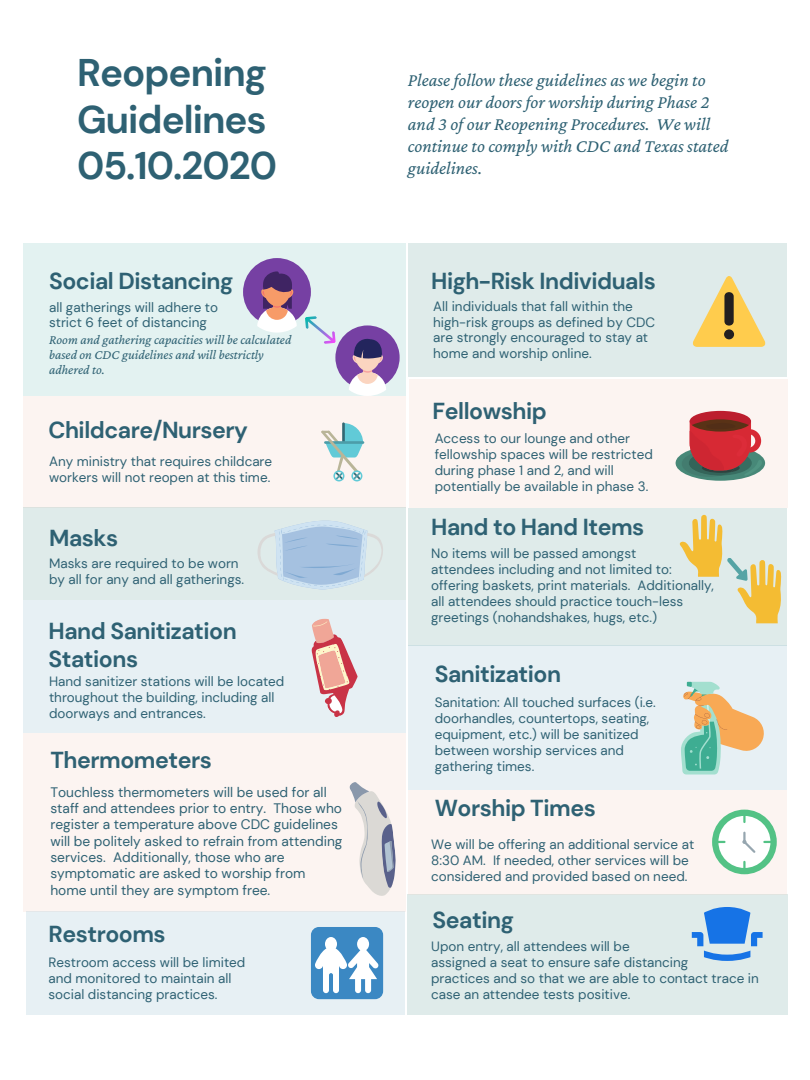
<style>
.page{position:relative;width:810px;height:1080px;background:#fff}
.page>*{position:absolute;margin:0;border:0;box-sizing:border-box;transform-origin:0 0}
.t1{font:700 38.5px/46.2px "DM Sans";letter-spacing:-.025em;color:#2e6173}
.t2{font:700 23.06px/27.6px "DM Sans";letter-spacing:-.02em;color:#2e6173}
.t3{font:italic 18.62px/22.1px "Crimson Pro";color:#2e6173}
.t4{font:13.75px/16.3px "DM Sans";color:#2e6173}
.t5{font:13.5px/15.9px "DM Sans";color:#2e6173}
.t6{font:italic 13.5px/14.8px "Crimson Pro";color:#2e6173}
</style>
<div class="page">
<div style="left:409px;top:379px;width:379px;height:129px;background:#fcf4f1"></div>
<div style="left:23px;top:601px;width:382px;height:132px;background:#e7f0f4"></div>
<div style="left:23px;top:244px;width:382px;height:152px;background:#e3f2f1"></div>
<div style="left:243px;top:258px;width:68px;height:68px;background:#7640a3;border-radius:50%"></div>
<svg style="left:257px;top:270px;width:143px;height:126px"></svg>
<svg style="left:311px;top:618px;width:47px;height:99px"></svg>
<div style="left:23px;top:396px;width:382px;height:112px;background:#fcf4f1"></div>
<hr style="left:324px;top:441px;width:40px;height:3px;background:#4c9da9">
<svg style="left:321px;top:422px;width:42px;height:59px"></svg>
<div style="left:23px;top:733px;width:382px;height:178px;background:#fcf4f1"></div>
<svg style="left:349px;top:782px;width:47px;height:114px"></svg>
<div style="left:676px;top:445px;width:89px;height:36px;background:#478878;border-radius:50%"></div>
<svg style="left:682px;top:411px;width:80px;height:66px"></svg>
<div style="left:408px;top:244px;width:379px;height:133px;background:#dfebea"></div>
<svg style="left:693px;top:276px;width:73px;height:71px"></svg>
<div style="left:408px;top:508px;width:379px;height:137px;background:#dfebea"></div>
<svg style="left:680px;top:515px;width:101px;height:108px"></svg>
<div style="left:408px;top:645px;width:379px;height:145px;background:#e7f0f4"></div>
<svg style="left:681px;top:682px;width:83px;height:93px"></svg>
<div style="left:23px;top:508px;width:382px;height:92px;background:#dfebea"></div>
<svg style="left:258px;top:521px;width:125px;height:69px"></svg>
<div style="left:408px;top:894px;width:380px;height:121px;background:#dfebea"></div>
<svg style="left:692px;top:907px;width:71px;height:54px"></svg>
<div style="left:26px;top:911px;width:379px;height:104px;background:#e7f0f4"></div>
<div style="left:311px;top:927px;width:72px;height:72px;background:#3b88c3;border-radius:8px"></div>
<svg style="left:315px;top:937px;width:64px;height:56px"></svg>
<div style="left:408px;top:790px;width:379px;height:104px;background:#fcf4f1"></div>
<div style="left:712px;top:810px;width:65px;height:64px;background:#53c285;border-radius:50%"></div>
<div style="left:718px;top:816px;width:52px;height:52px;background:#fff;border-radius:50%"></div>
<svg style="left:743px;top:816px;width:3px;height:6px"></svg>
<svg style="left:743px;top:862px;width:3px;height:6px"></svg>
<svg style="left:764px;top:841px;width:6px;height:2px"></svg>
<svg style="left:718px;top:841px;width:6px;height:2px"></svg>
<svg style="left:742px;top:833px;width:14px;height:20px"></svg>
<h1 class="t1" style="left:77px;top:50px;width:202px">Reopening<br>Guidelines<br>05.10.2020</h1>
<h2 class="t2" style="left:49px;top:268px;width:186px">Social Distancing</h2>
<p class="t5" style="left:49px;top:299px;width:171px">all gatherings will adhere to strict 6 feet of distancing</p>
<p class="t6" style="left:49px;top:332px;width:244px">Room and gathering capacities will be calculated based on CDC guidelines and will bestrictly adhered to.</p>
<h2 class="t2" style="left:49px;top:416px;width:201px">Childcare/Nursery</h2>
<p class="t5" style="left:49px;top:453px;width:225px">Any ministry that requires childcare workers will not reopen at this time.</p>
<h2 class="t2" style="left:49px;top:525px;width:71px">Masks</h2>
<p class="t5" style="left:49px;top:555px;width:197px">Masks are required to be worn by all for any and all gatherings.</p>
<h2 class="t2" style="left:49px;top:618px;width:190px">Hand Sanitization<br>Stations</h2>
<p class="t5" style="left:49px;top:674px;width:237px">Hand sanitizer stations will be located throughout the building, including all doorways and entrances.</p>
<h2 class="t2" style="left:50px;top:747px;width:163px">Thermometers</h2>
<p class="t4" style="left:50px;top:784px;width:294px">Touchless thermometers will be used for all staff and attendees prior to entry. Those who register a temperature above CDC guidelines will be politely asked to refrain from attending services. Additionally, those who are symptomatic are asked to worship from home until they are symptom free.</p>
<h2 class="t2" style="left:49px;top:920px;width:119px">Restrooms</h2>
<p class="t5" style="left:49px;top:955px;width:198px">Restroom access will be limited and monitored to maintain all social distancing practices.</p>
<h3 class="t3" style="left:408px;top:68px;width:322px">Pleasefollow these guidelines as we begin to reopen our doors for worship during Phase 2 and 3 of our Reopening Procedures. We will continue to comply with CDC and Texas stated guidelines.</h3>
<h2 class="t2" style="left:431px;top:268px;width:226px">High-Risk Individuals</h2>
<p class="t5" style="left:433px;top:298px;width:223px">All individuals that fall within the high-risk groups as defined by CDC are strongly encouraged to stay at home and worship online.</p>
<h2 class="t2" style="left:433px;top:397px;width:116px">Fellowship</h2>
<p class="t5" style="left:435px;top:430px;width:220px">Access to our lounge and other fellowship spaces will be restricted during phase 1 and 2, and will potentially be available in phase 3.</p>
<h2 class="t2" style="left:431px;top:513px;width:215px">Hand to Hand Items</h2>
<p class="t5" style="left:431px;top:546px;width:284px">No items will be passed amongst<br>attendees including and not limited to: offering baskets, print materials. Additionally, all attendees should practice touch-less greetings (nohandshakes, hugs, etc.)</p>
<h2 class="t2" style="left:435px;top:660px;width:128px">Sanitization</h2>
<p class="t5" style="left:435px;top:695px;width:223px">Sanitation: All touched surfaces (i.e. doorhandles, countertops, seating, equipment, etc.) will be sanitized between worship services and gathering times.</p>
<h2 class="t2" style="left:435px;top:795px;width:163px">Worship Times</h2>
<p class="t5" style="left:431px;top:836px;width:265px">We will be offering an additional service at<br>8:30 AM. If needed, other services will be considered and provided based on need.</p>
<h2 class="t2" style="left:433px;top:907px;width:83px">Seating</h2>
<p class="t5" style="left:431px;top:939px;width:329px">Upon entry, all attendees will be<br>assigned a seat to ensure safe distancing<br>practices and so that we are able to contact trace in case an attendee tests positive.</p>
</div>
